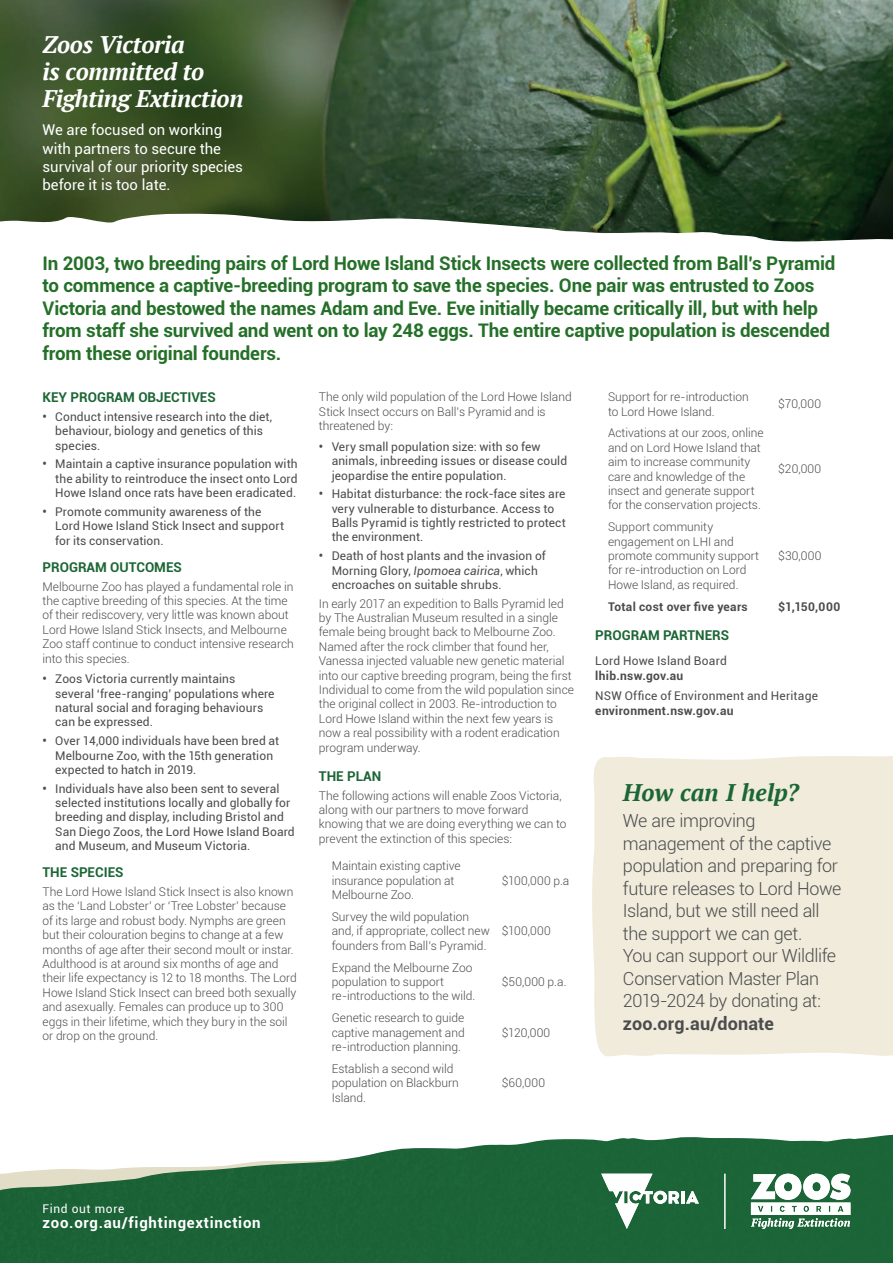
<style>
.page{position:relative;width:893px;height:1263px;background:#fff}
.page>*{position:absolute;margin:0;border:0;box-sizing:border-box;transform-origin:0 0}
.t1{font:italic 700 24px/27px "PT Serif";letter-spacing:-.015em;color:#fff}
.t2{font:italic 700 24px "PT Serif";letter-spacing:.005em;color:#1b6634}
.t3{font:700 18.75px/22.5px "Roboto";letter-spacing:-.01em;color:#257029}
.t4{font:300 18px/22.5px "Roboto";letter-spacing:-.02em;color:#4b4c4d}
.t5{font:700 18px "Roboto";letter-spacing:.01em;color:#4b4c4d}
.t6{font:700 15px "Roboto";letter-spacing:.05em;color:#fff}
.t7{font:14.85px/18.1px "Roboto";color:#fff}
.t8{font:700 13.5px "Roboto";color:#1b6634}
.t9{font:300 12px/14.4px "Roboto";color:#4b4c4d}
.t10{font:12px/14.4px "Roboto";letter-spacing:.005em;color:#4b4c4d}
.t11{font:700 12px "Roboto";letter-spacing:.025em;color:#4b4c4d}
.t12{font:12px "Roboto";letter-spacing:.05em;color:#fff}
.s1{font-weight:700}
.s2{font-style:italic}
</style>
<div class="page">
<div style="left:592px;top:756px;width:301px;height:301px;background:#f0ebdb"></div>
<img style="left:0;top:0;width:893px;height:213px">
<svg style="left:0;top:213px;width:893px;height:29px"></svg>
<svg style="left:0;top:1134px;width:893px;height:129px;fill:#1b6437"></svg>
<svg style="left:751px;top:1174px;width:99px;height:55px"></svg>
<hr style="left:725px;top:1174px;width:1px;height:55px;background:#fff">
<hr style="left:681px;top:1191px;width:4px;height:12px;background:#fff">
<svg style="left:686px;top:1191px;width:13px;height:12px"></svg>
<svg style="left:601px;top:1174px;width:78px;height:55px"></svg>
<h1 class="t1" style="left:43px;top:30px;width:203px">Zoos Victoria<br>is committed to<br>Fighting Extinction</h1>
<p class="t7" style="left:43px;top:120px;width:202px">We are focused on working with partners to secure the survival of our priority species before it is too late.</p>
<p class="t3" style="left:43px;top:251px;width:794px">In 2003, two breeding pairs of Lord Howe Island Stick Insects were collected from Ball’s Pyramid to commence a captive-breeding program to save the species. One pair was entrusted to Zoos Victoria and bestowed the names Adam and Eve. Eve initially became critically ill, but with help from staff she survived and went on to lay 248 eggs. The entire captive population is descended from these original founders.</p>
<p class="t8" style="left:43px;top:388px;width:175px">KEY PROGRAM OBJECTIVES</p>
<p class="t10" style="left:55px;top:409px;width:218px;text-indent:-13px"><span class="s1">•</span> Conduct intensive research into the diet, behaviour, biology and genetics of this species.</p>
<p class="t10" style="left:55px;top:456px;width:244px;text-align:justify;text-indent:-13px"><span class="s1">•</span> Maintain a captive insurance population with the ability to reintroduce the insect onto Lord Howe Island once rats have been eradicated.</p>
<p class="t10" style="left:55px;top:504px;width:230px;text-indent:-13px"><span class="s1">•</span> Promote community awareness of the<br>Lord Howe Island Stick Insect and support for its conservation.</p>
<p class="t8" style="left:43px;top:557px;width:141px">PROGRAM OUTCOMES</p>
<p class="t9" style="left:43px;top:579px;width:253px">Melbourne Zoo has played a fundamental role in the captive breeding of this species. At the time of their rediscovery, very little was known about Lord Howe Island Stick Insects, and Melbourne Zoo staff continue to conduct intensive research into this species.</p>
<p class="t10" style="left:55px;top:671px;width:221px;text-indent:-13px"><span class="s1">•</span> Zoos Victoria currently maintains several ‘free-ranging’ populations where natural social and foraging behaviours can be expressed.</p>
<p class="t10" style="left:55px;top:733px;width:225px;text-indent:-13px"><span class="s1">•</span> Over 14,000 individuals have been bred at<br>Melbourne Zoo, with the 15th generation expected to hatch in 2019.</p>
<p class="t10" style="left:55px;top:781px;width:241px;text-indent:-13px"><span class="s1">•</span> Individuals have also been sent to several selected institutions locally and globally for breeding and display, including Bristol and San Diego Zoos, the Lord Howe Island Board and Museum, and Museum Victoria.</p>
<p class="t8" style="left:43px;top:863px;width:82px">THE SPECIES</p>
<p class="t9" style="left:43px;top:884px;width:256px">The Lord Howe Island Stick Insect is also known as the ‘Land Lobster’ or ‘Tree Lobster’ because of its large and robust body. Nymphs are green but their colouration begins to change at a few months of age after their second moult or instar.<br>Adulthood is at around six months of age and their life expectancy is 12 to 18 months. The Lord Howe Island Stick Insect can breed both sexually and asexually. Females can produce up to 300 eggs in their lifetime, which they bury in the soil or drop on the ground.</p>
<p class="t9" style="left:608px;top:389px;width:142px">Support for re-introduction to Lord Howe Island.</p>
<p class="t9" style="left:778px;top:397px;width:44px">$70,000</p>
<p class="t9" style="left:608px;top:425px;width:157px">Activations at our zoos, online and on Lord Howe Island that aim to increase community care and knowledge of the insect and generate support for the conservation projects.</p>
<p class="t9" style="left:319px;top:389px;width:254px">The only wild population of the Lord Howe Island<br>Stick Insect occurs on Ball’s Pyramid and is threatened by:</p>
<p class="t10" style="left:332px;top:439px;width:237px;text-indent:-13px"><span class="s1">•</span> Very small population size: with so few animals, inbreeding issues or disease could jeopardise the entire population.</p>
<p class="t10" style="left:332px;top:486px;width:236px;text-indent:-13px"><span class="s1">•</span> Habitat disturbance: the rock-face sites are very vulnerable to disturbance. Access to Balls Pyramid is tightly restricted to protect the environment.</p>
<p class="t10" style="left:332px;top:548px;width:216px;text-indent:-13px"><span class="s1">•</span> Death of host plants and the invasion of<br>Morning Glory, <span class="s2">Ipomoea cairica</span>, which encroaches on suitable shrubs.</p>
<p class="t9" style="left:319px;top:596px;width:257px">In early 2017 an expedition to Balls Pyramid led by The Australian Museum resulted in a single female being brought back to Melbourne Zoo.<br>Named after the rock climber that found her, Vanessa injected valuable new genetic material into our captive breeding program, being the first Individual to come from the wild population since the original collect in 2003. Re-introduction to Lord Howe Island within the next few years is now a real possibility with a rodent eradication program underway.</p>
<p class="t8" style="left:319px;top:766px;width:64px">THE PLAN</p>
<p class="t9" style="left:319px;top:788px;width:249px">The following actions will enable Zoos Victoria, along with our partners to move forward knowing that we are doing everything we can to prevent the extinction of this species:</p>
<p class="t9" style="left:332px;top:859px;width:131px">Maintain existing captive insurance population at<br>Melbourne Zoo.</p>
<p class="t9" style="left:778px;top:461px;width:45px">$20,000</p>
<p class="t9" style="left:608px;top:519px;width:153px">Support community engagement on LHI and promote community support for re-introduction on Lord<br>Howe Island, as required.</p>
<p class="t9" style="left:778px;top:548px;width:45px">$30,000</p>
<p class="t11" style="left:608px;top:598px;width:141px">Total cost over five years</p>
<p class="t11" style="left:778px;top:598px;width:64px">$1,150,000</p>
<p class="t8" style="left:595px;top:626px;width:135px">PROGRAM PARTNERS</p>
<p class="t10" style="left:595px;top:653px;width:133px">Lord Howe Island Board</p>
<p class="t11" style="left:595px;top:667px;width:90px">lhib.nsw.gov.au</p>
<p class="t10" style="left:595px;top:688px;width:224px">NSW Office of Environment and Heritage</p>
<p class="t11" style="left:595px;top:702px;width:140px">environment.nsw.gov.au</p>
<h1 class="t2" style="left:623px;top:776px;width:177px">How can I help?</h1>
<h3 class="t4" style="left:623px;top:809px;width:220px">We are improving management of the captive population and preparing for future releases to Lord Howe<br>Island, but we still need all the support we can get.<br>You can support our Wildlife<br>Conservation Master Plan<br>2019-2024 by donating at:</h3>
<h3 class="t5" style="left:623px;top:1011px;width:152px">zoo.org.au/donate</h3>
<p class="t9" style="left:502px;top:873px;width:69px">$100,000 p.a</p>
<p class="t9" style="left:332px;top:909px;width:160px">Survey the wild population and, if appropriate, collect new founders from Ball’s Pyramid.</p>
<p class="t9" style="left:502px;top:923px;width:50px">$100,000</p>
<p class="t9" style="left:332px;top:960px;width:145px">Expand the Melbourne Zoo population to support re-introductions to the wild.</p>
<p class="t9" style="left:502px;top:974px;width:66px">$50,000 p.a.</p>
<p class="t9" style="left:332px;top:1010px;width:135px;text-align:justify">Genetic research to guide captive management and re-introduction planning.</p>
<p class="t9" style="left:502px;top:1025px;width:50px">$120,000</p>
<p class="t12" style="left:43px;top:1200px;width:83px">Find out more</p>
<p class="t6" style="left:43px;top:1212px;width:220px">zoo.org.au/fightingextinction</p>
<p class="t9" style="left:332px;top:1061px;width:129px">Establish a second wild population on Blackburn<br>Island.</p>
<p class="t9" style="left:502px;top:1075px;width:45px">$60,000</p>
</div>
